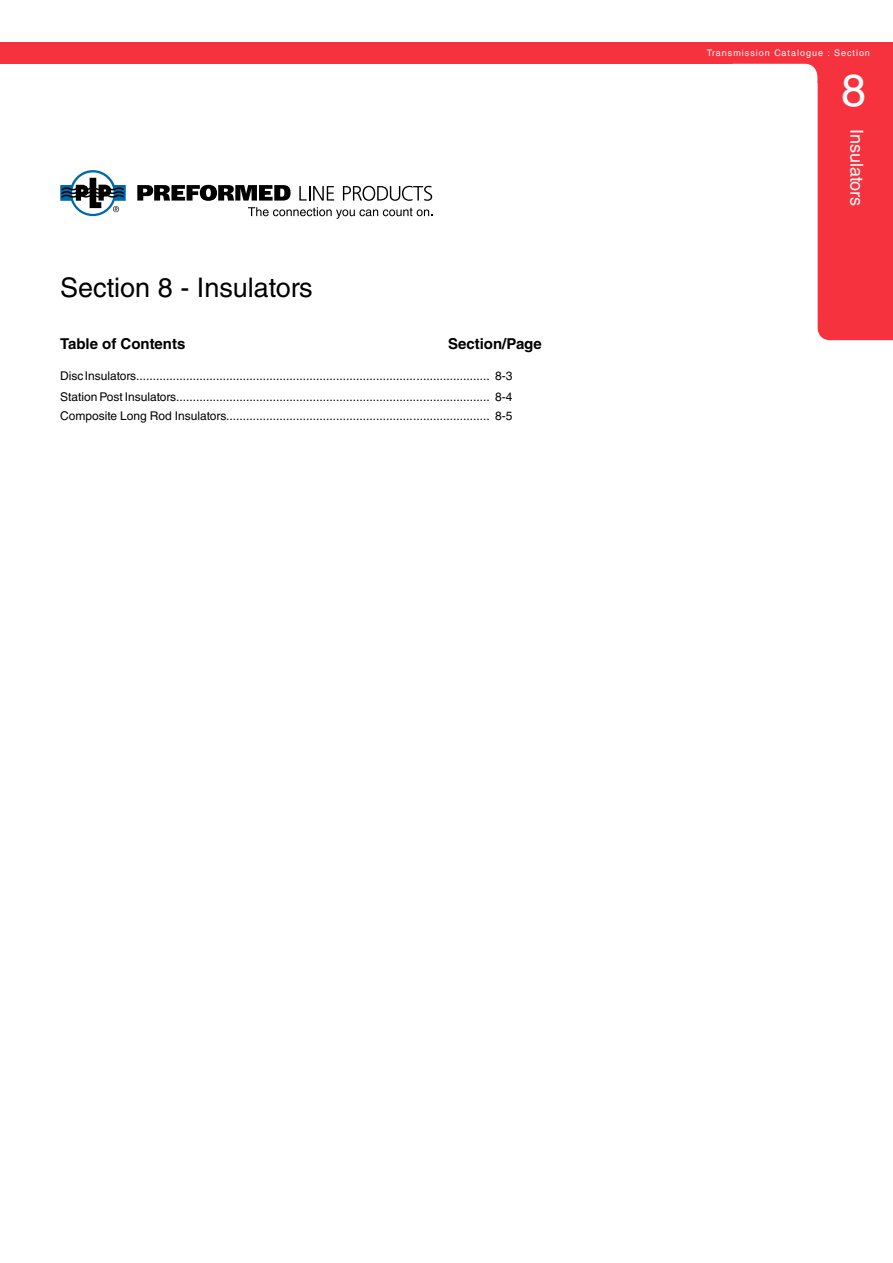
<style>
.page{position:relative;width:893px;height:1263px;background:#fff}
.page>*{position:absolute;margin:0;border:0;box-sizing:border-box;transform-origin:0 0}
.t1{font:45px "Helvetica LT Std";color:#fff}
.t2{font:27px "Helvetica LT Std";color:#000}
.t3{font:18px "Helvetica LT Std";color:#fff}
.t4{font:700 15px "Helvetica LT Std";color:#000}
.t5{font:12px/20.7px "Helvetica LT Std";color:#000}
.t6{font:9px "Helvetica LT Std";letter-spacing:.11em;color:#fff}
</style>
<div class="page">
<svg style="left:60px;top:170px;width:66px;height:46px"></svg>
<svg style="left:137px;top:185px;width:154px;height:16px"></svg>
<svg style="left:299px;top:186px;width:35px;height:15px"></svg>
<svg style="left:343px;top:186px;width:89px;height:15px"></svg>
<svg style="left:248px;top:207px;width:184px;height:12px"></svg>
<div style="left:0;top:43px;width:893px;height:21px;background:#f7323f"></div>
<svg style="left:732px;top:63px;width:161px;height:278px"></svg>
<h2 class="t2" style="left:60px;top:272px;width:254px">Section 8 - Insulators</h2>
<p class="t4" style="left:60px;top:334px;width:127px">Table of Contents</p>
<p class="t4" style="left:448px;top:334px;width:95px">Section/Page</p>
<p class="t5" style="left:60px;top:365px;width:454px">Disc Insulators.......................................................................................................... 8-3<br>Station Post Insulators.............................................................................................. 8-4</p>
<p class="t5" style="left:60px;top:405px;width:454px">Composite Long Rod Insulators............................................................................... 8-5</p>
<p class="t6" style="left:707px;top:48px;width:165px">Transmission Catalogue : Section</p>
<h1 class="t1" style="left:841px;top:64px;width:27px">8</h1>
<h3 class="t3" style="left:867px;top:129px;width:79px;rotate:90deg">Insulators</h3>
</div>
